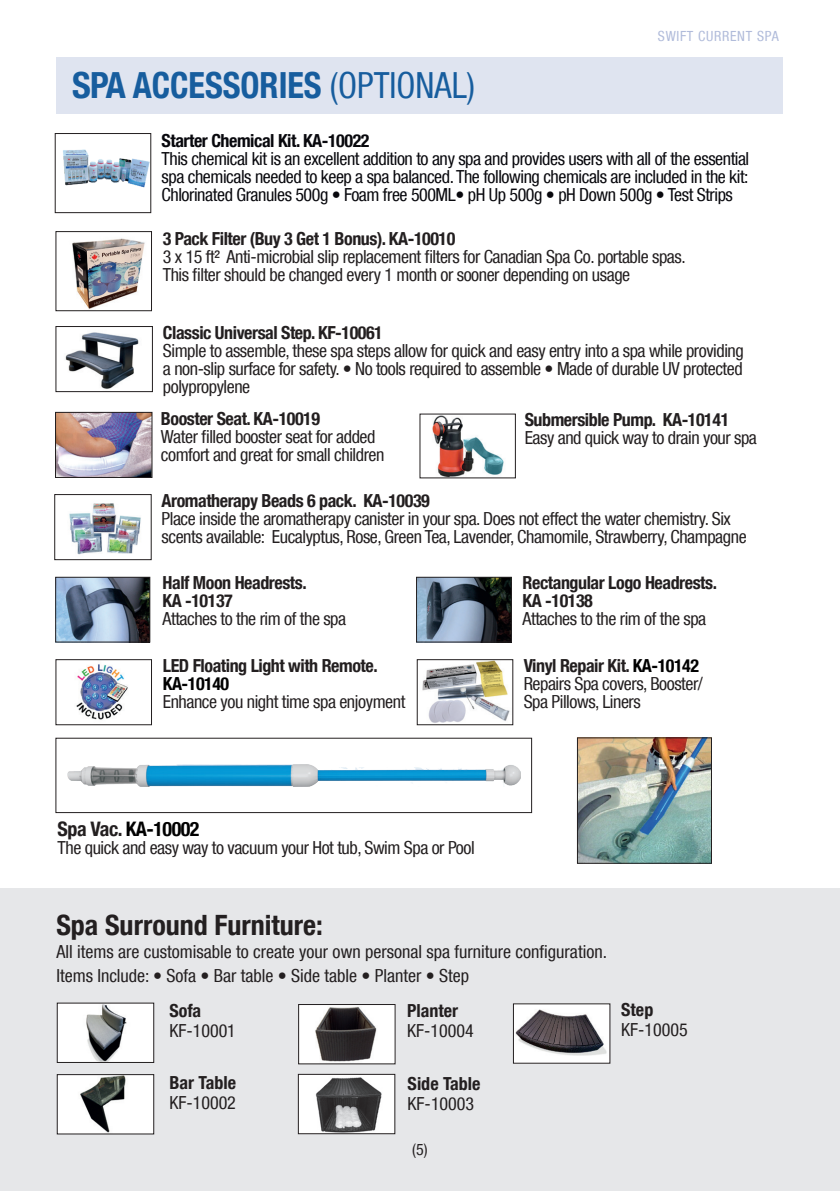
<style>
.page{position:relative;width:840px;height:1191px;background:#fff}
.page>*{position:absolute;margin:0;border:0;box-sizing:border-box;transform-origin:0 0}
.t1{font:700 condensed 36px "Helvetica Neue LT Com";color:#175d9e}
.t2{font:700 condensed 28px "Helvetica Neue LT Com";color:#231f20}
.t3{font:700 condensed 20px "Helvetica Neue LT Com";letter-spacing:-.025em;color:#000}
.t4{font:condensed 18px/18px "Helvetica Neue LT Com";letter-spacing:-.025em;color:#231f20}
.t5{font:700 condensed 18px/18px "Helvetica Neue LT Com";letter-spacing:-.025em;color:#231f20}
.t6{font:condensed 18px/18px "Helvetica Neue LT Com";letter-spacing:-.025em;color:#08080d;text-align:justify}
.t7{font:condensed 18px/23.6px "Helvetica Neue LT Com";color:#231f20}
.t8{font:700 condensed 18px "Helvetica Neue LT Com";letter-spacing:-.025em;color:#08080d}
.t9{font:700 condensed 18px "Helvetica Neue LT Com";color:#231f20}
.t10{font:700 condensed 18px "Helvetica Neue LT Com";letter-spacing:-.025em;color:#000}
.t11{font:condensed 16px "Helvetica Neue LT Com";color:#231f20}
.t12{font:condensed 14px "Helvetica Neue LT Com";letter-spacing:.05em;color:#b0bbda}
.s1{font-weight:400}
.s2{color:#231f20}
.s3{font-weight:700}
.s4{font-weight:700;color:#000}
</style>
<div class="page">
<img style="left:63px;top:149px;width:86px;height:39px">
<div style="left:55px;top:133px;width:96px;height:80px;border:1px solid #231f20"></div>
<div style="left:0;top:888px;width:839px;height:303px;background:#e6e7e9"></div>
<div style="left:57px;top:57px;width:725px;height:56px;background:#dfe4f0"></div>
<div style="left:57px;top:1003px;width:97px;height:59px;background:#fff"></div>
<img style="left:86px;top:1004px;width:41px;height:57px">
<div style="left:57px;top:1002px;width:97px;height:61px;border:1px solid #231f20"></div>
<div style="left:57px;top:1074px;width:97px;height:60px;background:#fff"></div>
<img style="left:80px;top:1076px;width:46px;height:56px">
<div style="left:57px;top:1074px;width:97px;height:60px;border:1px solid #231f20"></div>
<div style="left:298px;top:1074px;width:96px;height:59px;background:#fff"></div>
<img style="left:315px;top:1077px;width:67px;height:55px">
<div style="left:298px;top:1073px;width:97px;height:61px;border:1px solid #231f20"></div>
<img style="left:300px;top:1006px;width:93px;height:56px">
<div style="left:298px;top:1004px;width:97px;height:60px;border:1px solid #231f20"></div>
<img style="left:514px;top:1005px;width:94px;height:56px">
<img style="left:72px;top:238px;width:73px;height:71px">
<div style="left:56px;top:231px;width:96px;height:80px;border:1px solid #231f20"></div>
<img style="left:57px;top:414px;width:93px;height:62px">
<div style="left:55px;top:412px;width:97px;height:66px;border:1px solid #231f20"></div>
<img style="left:69px;top:503px;width:72px;height:52px">
<div style="left:54px;top:494px;width:97px;height:66px;border:1px solid #231f20"></div>
<img style="left:65px;top:332px;width:74px;height:57px">
<div style="left:56px;top:326px;width:97px;height:66px;border:1px solid #231f20"></div>
<img style="left:76px;top:664px;width:52px;height:56px">
<div style="left:56px;top:659px;width:96px;height:66px;border:1px solid #231f20"></div>
<img style="left:418px;top:579px;width:91px;height:61px">
<div style="left:416px;top:577px;width:95px;height:65px;border:1px solid #231f20"></div>
<img style="left:57px;top:579px;width:91px;height:61px">
<div style="left:55px;top:577px;width:95px;height:65px;border:1px solid #231f20"></div>
<img style="left:67px;top:764px;width:453px;height:22px">
<div style="left:56px;top:738px;width:475px;height:75px;border:1px solid #231f20"></div>
<img style="left:422px;top:661px;width:88px;height:62px">
<div style="left:417px;top:659px;width:95px;height:66px;border:1px solid #231f20"></div>
<img style="left:432px;top:416px;width:72px;height:60px">
<img style="left:579px;top:739px;width:130px;height:122px">
<div style="left:577px;top:737px;width:134px;height:126px;border:1px solid #231f20"></div>
<h1 class="t1" style="left:72px;top:64px;width:404px">SPA ACCESSORIES <span class="s1">(OPTIONAL)</span></h1>
<p class="t12" style="left:657px;top:27px;width:122px">SWIFT CURRENT SPA</p>
<p class="t8" style="left:161px;top:130px;width:209px">Starter Chemical Kit. KA-10022</p>
<p class="t6" style="left:161px;top:150px;width:589px">This chemical kit is an excellent addition to any spa and provides users with all of the essential spa chemicals needed to keep a spa balanced. The following chemicals are included in the kit:<br>Chlorinated Granules 500g • Foam free 500ML• pH Up 500g • pH Down 500g • Test Strips</p>
<p class="t5" style="left:163px;top:230px;width:294px">3 Pack Filter (Buy 3 Get 1 Bonus). KA-10010</p>
<p class="t4" style="left:163px;top:248px;width:524px">3 x 15 ft² Anti-microbial slip replacement filters for Canadian Spa Co. portable spas.<br>This filter should be changed every 1 month or sooner depending on usage</p>
<p class="t5" style="left:163px;top:323px;width:221px">Classic Universal Step. KF-10061</p>
<p class="t4" style="left:163px;top:341px;width:582px;text-align:justify">Simple to assemble, these spa steps allow for quick and easy entry into a spa while providing a non-slip surface for safety. • No tools required to assemble • Made of durable UV protected polypropylene</p>
<p class="t5" style="left:161px;top:409px;width:160px">Booster Seat. KA-10019</p>
<p class="t4" style="left:161px;top:427px;width:225px">Water filled booster seat for added comfort and great for small children</p>
<p class="t5" style="left:161px;top:491px;width:269px">Aromatherapy Beads 6 pack. KA-10039</p>
<p class="t4" style="left:161px;top:509px;width:586px">Place inside the aromatherapy canister in your spa. Does not effect the water chemistry. Six scents available: Eucalyptus, Rose, Green Tea, Lavender, Chamomile, Strawberry, Champagne</p>
<p class="t5" style="left:524px;top:410px;width:206px">Submersible Pump. KA-10141</p>
<p class="t4" style="left:524px;top:428px;width:234px">Easy and quick way to drain your spa</p>
<p class="t5" style="left:162px;top:574px;width:145px">Half Moon Headrests.<br>KA -10137</p>
<p class="t4" style="left:162px;top:610px;width:185px">Attaches to the rim of the spa</p>
<p class="t5" style="left:163px;top:656px;width:216px">LED Floating Light with Remote.</p>
<p class="t10" style="left:163px;top:673px;width:68px">KA-10140</p>
<p class="t4" style="left:163px;top:692px;width:244px">Enhance you night time spa enjoyment</p>
<p class="t3" style="left:58px;top:816px;width:143px"><span class="s2">Spa Vac.</span> KA-10002</p>
<p class="t4" style="left:58px;top:838px;width:418px">The quick and easy way to vacuum your Hot tub, Swim Spa or Pool</p>
<p class="t5" style="left:522px;top:574px;width:196px">Rectangular Logo Headrests.<br>KA -10138</p>
<p class="t4" style="left:522px;top:610px;width:185px">Attaches to the rim of the spa</p>
<p class="t4" style="left:523px;top:656px;width:181px"><span class="s3">Vinyl Repair Kit.</span> <span class="s4">KA-10142<br></span>Repairs Spa covers, Booster/<br>Spa Pillows, Liners</p>
<h2 class="t2" style="left:56px;top:907px;width:268px">Spa Surround Furniture:</h2>
<p class="t7" style="left:56px;top:939px;width:552px">All items are customisable to create your own personal spa furniture configuration.<br>Items Include: • Sofa • Bar table • Side table • Planter • Step</p>
<p class="t5" style="left:169px;top:1001px;width:33px">Sofa</p>
<p class="t4" style="left:169px;top:1021px;width:68px">KF-10001</p>
<p class="t9" style="left:169px;top:1071px;width:68px">Bar Table</p>
<p class="t4" style="left:169px;top:1093px;width:68px">KF-10002</p>
<p class="t9" style="left:407px;top:999px;width:52px">Planter</p>
<p class="t4" style="left:407px;top:1021px;width:68px">KF-10004</p>
<p class="t9" style="left:407px;top:1072px;width:74px">Side Table</p>
<p class="t4" style="left:407px;top:1094px;width:68px">KF-10003</p>
<p class="t11" style="left:412px;top:1139px;width:17px">(5)</p>
<p class="t5" style="left:621px;top:1001px;width:34px">Step</p>
<p class="t4" style="left:621px;top:1020px;width:68px">KF-10005</p>
</div>
